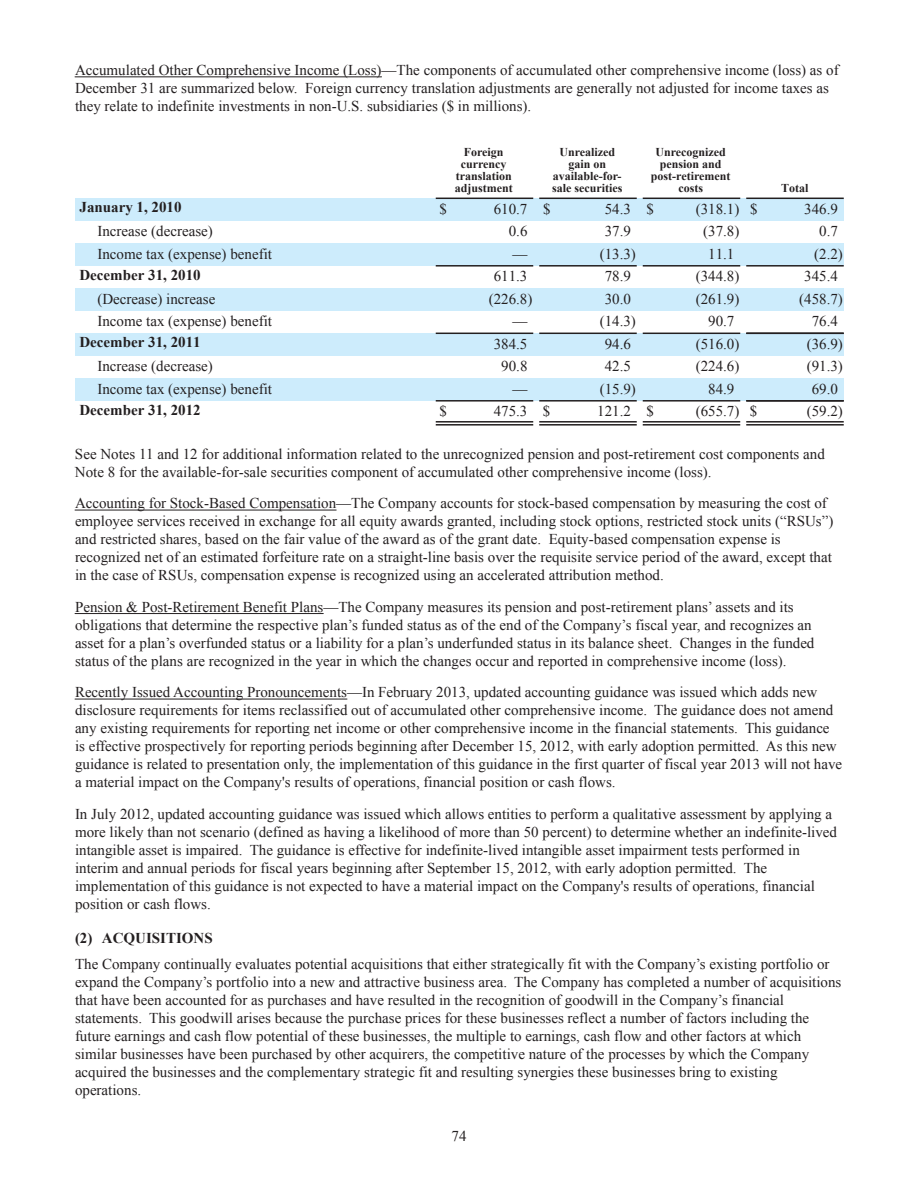
<style>
.page{position:relative;width:918px;height:1188px;background:#fff}
.page>*{position:absolute;margin:0;border:0;box-sizing:border-box;transform-origin:0 0}
.t1{font:15px/18px "Times New Roman";color:#231f20}
.t2{font:700 15px "Times New Roman";color:#231f20}
.t3{font:700 12px/12px "Times New Roman";color:#231f20;text-align:center}
</style>
<div class="page">
<hr style="left:75px;top:76px;width:307px;height:1px;background:#231f20">
<div style="left:76px;top:198px;width:768px;height:23px;background:#cdecfc"></div>
<div style="left:76px;top:243px;width:768px;height:23px;background:#cdecfc"></div>
<div style="left:76px;top:288px;width:768px;height:23px;background:#cdecfc"></div>
<div style="left:76px;top:333px;width:768px;height:23px;background:#cdecfc"></div>
<div style="left:76px;top:378px;width:768px;height:23px;background:#cdecfc"></div>
<hr style="left:436px;top:198px;width:97px;height:1px;background:#231f20">
<hr style="left:539px;top:198px;width:98px;height:1px;background:#231f20">
<hr style="left:643px;top:198px;width:97px;height:1px;background:#231f20">
<hr style="left:746px;top:198px;width:98px;height:1px;background:#231f20">
<hr style="left:436px;top:265px;width:97px;height:2px;background:#231f20">
<hr style="left:539px;top:265px;width:98px;height:2px;background:#231f20">
<hr style="left:643px;top:265px;width:97px;height:2px;background:#231f20">
<hr style="left:746px;top:265px;width:98px;height:2px;background:#231f20">
<hr style="left:436px;top:333px;width:97px;height:1px;background:#231f20">
<hr style="left:539px;top:333px;width:98px;height:1px;background:#231f20">
<hr style="left:643px;top:333px;width:97px;height:1px;background:#231f20">
<hr style="left:746px;top:333px;width:98px;height:1px;background:#231f20">
<hr style="left:436px;top:400px;width:97px;height:2px;background:#231f20">
<hr style="left:539px;top:400px;width:98px;height:2px;background:#231f20">
<hr style="left:643px;top:400px;width:97px;height:2px;background:#231f20">
<hr style="left:436px;top:421px;width:97px;height:2px;background:#231f20">
<hr style="left:436px;top:424px;width:97px;height:2px;background:#231f20">
<hr style="left:539px;top:421px;width:98px;height:2px;background:#231f20">
<hr style="left:539px;top:424px;width:98px;height:2px;background:#231f20">
<hr style="left:643px;top:421px;width:97px;height:2px;background:#231f20">
<hr style="left:643px;top:424px;width:97px;height:2px;background:#231f20">
<hr style="left:746px;top:400px;width:98px;height:2px;background:#231f20">
<hr style="left:746px;top:421px;width:98px;height:2px;background:#231f20">
<hr style="left:746px;top:424px;width:98px;height:2px;background:#231f20">
<hr style="left:75px;top:510px;width:261px;height:1px;background:#231f20">
<hr style="left:75px;top:613px;width:248px;height:1px;background:#231f20">
<hr style="left:75px;top:699px;width:272px;height:1px;background:#231f20">
<p class="t1" style="left:75px;top:61px;width:765px">Accumulated Other Comprehensive Income (Loss)—The components of accumulated other comprehensive income (loss) as of<br>December 31 are summarized below. Foreign currency translation adjustments are generally not adjusted for income taxes as they relate to indefinite investments in non-U.S. subsidiaries ($ in millions).</p>
<p class="t3" style="left:455px;top:146px;width:59px">Foreign currency translation adjustment</p>
<p class="t3" style="left:552px;top:146px;width:72px">Unrealized gain on available-for&shy;sale securities</p>
<p class="t3" style="left:651px;top:146px;width:81px">Unrecognized pension and post-retirement costs</p>
<p class="t3" style="left:781px;top:182px;width:29px">Total</p>
<p class="t2" style="left:80px;top:199px;width:104px">January 1, 2010</p>
<p class="t1" style="left:440px;top:200px;width:9px">$</p>
<p class="t1" style="left:494px;top:200px;width:58px">610.7 $</p>
<p class="t1" style="left:605px;top:200px;width:51px">54.3 $</p>
<p class="t1" style="left:696px;top:200px;width:63px">(318.1) $</p>
<p class="t1" style="left:804px;top:200px;width:35px">346.9</p>
<p class="t1" style="left:98px;top:222px;width:117px">Increase (decrease)</p>
<p class="t1" style="left:509px;top:222px;width:20px">0.6</p>
<p class="t1" style="left:605px;top:222px;width:28px">37.9</p>
<p class="t1" style="left:703px;top:222px;width:38px">(37.8)</p>
<p class="t1" style="left:819px;top:222px;width:20px">0.7</p>
<p class="t1" style="left:98px;top:245px;width:176px">Income tax (expense) benefit</p>
<p class="t1" style="left:513px;top:245px;width:16px">—</p>
<p class="t1" style="left:600px;top:245px;width:38px">(13.3)</p>
<p class="t1" style="left:708px;top:245px;width:28px">11.1</p>
<p class="t1" style="left:814px;top:245px;width:30px">(2.2)</p>
<p class="t2" style="left:80px;top:266px;width:123px">December 31, 2010</p>
<p class="t1" style="left:494px;top:267px;width:35px">611.3</p>
<p class="t1" style="left:605px;top:267px;width:28px">78.9</p>
<p class="t1" style="left:696px;top:267px;width:45px">(344.8)</p>
<p class="t1" style="left:804px;top:267px;width:35px">345.4</p>
<p class="t1" style="left:98px;top:290px;width:119px">(Decrease) increase</p>
<p class="t1" style="left:489px;top:290px;width:45px">(226.8)</p>
<p class="t1" style="left:605px;top:290px;width:28px">30.0</p>
<p class="t1" style="left:696px;top:290px;width:45px">(261.9)</p>
<p class="t1" style="left:799px;top:290px;width:45px">(458.7)</p>
<p class="t1" style="left:98px;top:312px;width:176px">Income tax (expense) benefit</p>
<p class="t1" style="left:513px;top:312px;width:16px">—</p>
<p class="t1" style="left:600px;top:312px;width:38px">(14.3)</p>
<p class="t1" style="left:708px;top:312px;width:28px">90.7</p>
<p class="t1" style="left:812px;top:312px;width:28px">76.4</p>
<p class="t2" style="left:80px;top:334px;width:123px">December 31, 2011</p>
<p class="t1" style="left:494px;top:335px;width:35px">384.5</p>
<p class="t1" style="left:605px;top:335px;width:28px">94.6</p>
<p class="t1" style="left:696px;top:335px;width:45px">(516.0)</p>
<p class="t1" style="left:807px;top:335px;width:38px">(36.9)</p>
<p class="t1" style="left:97px;top:357px;width:117px">Increase (decrease)</p>
<p class="t1" style="left:501px;top:357px;width:28px">90.8</p>
<p class="t1" style="left:605px;top:357px;width:28px">42.5</p>
<p class="t1" style="left:696px;top:357px;width:45px">(224.6)</p>
<p class="t1" style="left:807px;top:357px;width:38px">(91.3)</p>
<p class="t1" style="left:97px;top:380px;width:176px">Income tax (expense) benefit</p>
<p class="t1" style="left:513px;top:380px;width:16px">—</p>
<p class="t1" style="left:600px;top:380px;width:38px">(15.9)</p>
<p class="t1" style="left:708px;top:380px;width:28px">84.9</p>
<p class="t1" style="left:812px;top:380px;width:28px">69.0</p>
<p class="t2" style="left:79px;top:401px;width:123px">December 31, 2012</p>
<p class="t1" style="left:439px;top:402px;width:9px">$</p>
<p class="t1" style="left:494px;top:402px;width:58px">475.3 $</p>
<p class="t1" style="left:597px;top:402px;width:58px">121.2 $</p>
<p class="t1" style="left:696px;top:402px;width:63px">(655.7) $</p>
<p class="t1" style="left:807px;top:402px;width:38px">(59.2)</p>
<p class="t1" style="left:75px;top:444px;width:751px">See Notes 11 and 12 for additional information related to the unrecognized pension and post-retirement cost components and<br>Note 8 for the available-for-sale securities component of accumulated other comprehensive income (loss).</p>
<p class="t1" style="left:75px;top:494px;width:760px">Accounting for Stock-Based Compensation—The Company accounts for stock-based compensation by measuring the cost of employee services received in exchange for all equity awards granted, including stock options, restricted stock units (“RSUs”) and restricted shares, based on the fair value of the award as of the grant date. Equity-based compensation expense is recognized net of an estimated forfeiture rate on a straight-line basis over the requisite service period of the award, except that in the case of RSUs, compensation expense is recognized using an accelerated attribution method.</p>
<p class="t1" style="left:75px;top:597px;width:741px">Pension &amp; Post-Retirement Benefit Plans—The Company measures its pension and post-retirement plans’ assets and its obligations that determine the respective plan’s funded status as of the end of the Company’s fiscal year, and recognizes an asset for a plan’s overfunded status or a liability for a plan’s underfunded status in its balance sheet. Changes in the funded status of the plans are recognized in the year in which the changes occur and reported in comprehensive income (loss).</p>
<p class="t1" style="left:75px;top:683px;width:769px">Recently Issued Accounting Pronouncements—In February 2013, updated accounting guidance was issued which adds new disclosure requirements for items reclassified out of accumulated other comprehensive income. The guidance does not amend any existing requirements for reporting net income or other comprehensive income in the financial statements. This guidance is effective prospectively for reporting periods beginning after December 15, 2012, with early adoption permitted. As this new guidance is related to presentation only, the implementation of this guidance in the first quarter of fiscal year 2013 will not have a material impact on the Company's results of operations, financial position or cash flows.</p>
<p class="t1" style="left:75px;top:804px;width:764px">In July 2012, updated accounting guidance was issued which allows entities to perform a qualitative assessment by applying a more likely than not scenario (defined as having a likelihood of more than 50 percent) to determine whether an indefinite-lived intangible asset is impaired. The guidance is effective for indefinite-lived intangible asset impairment tests performed in interim and annual periods for fiscal years beginning after September 15, 2012, with early adoption permitted. The implementation of this guidance is not expected to have a material impact on the Company's results of operations, financial position or cash flows.</p>
<p class="t2" style="left:75px;top:930px;width:139px">(2) ACQUISITIONS</p>
<p class="t1" style="left:75px;top:955px;width:768px">The Company continually evaluates potential acquisitions that either strategically fit with the Company’s existing portfolio or expand the Company’s portfolio into a new and attractive business area. The Company has completed a number of acquisitions that have been accounted for as purchases and have resulted in the recognition of goodwill in the Company’s financial statements. This goodwill arises because the purchase prices for these businesses reflect a number of factors including the future earnings and cash flow potential of these businesses, the multiple to earnings, cash flow and other factors at which similar businesses have been purchased by other acquirers, the competitive nature of the processes by which the Company acquired the businesses and the complementary strategic fit and resulting synergies these businesses bring to existing operations.</p>
<p class="t1" style="left:452px;top:1127px;width:16px">74</p>
</div>
